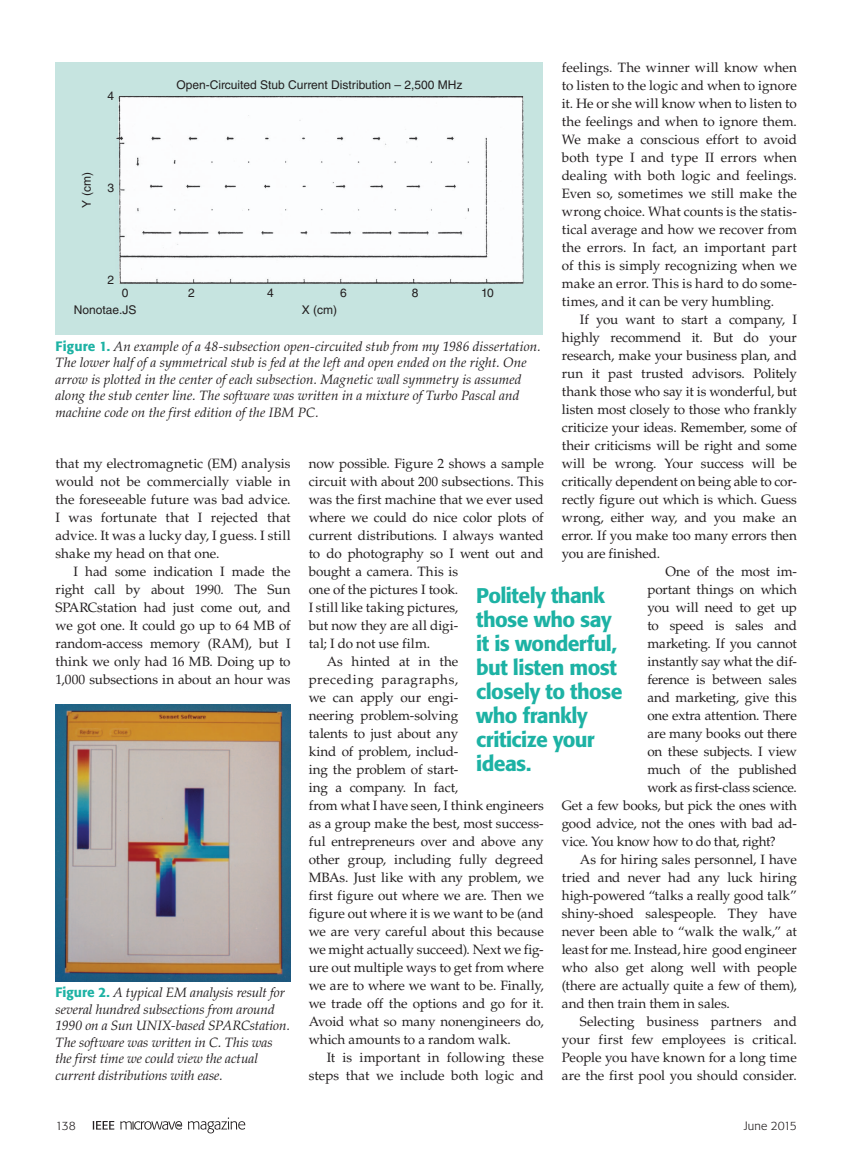
<style>
.page{position:relative;width:851px;height:1161px;background:#fff}
.page>*{position:absolute;margin:0;border:0;box-sizing:border-box;transform-origin:0 0}
.t1{font:500 21px/24px "Formata";letter-spacing:-.025em;color:#1db2a4}
.t2{font:13.5px/18px "Palatino LT Std";letter-spacing:-.005em;color:#231f20;text-align:justify}
.t3{font:italic 13.5px/16.5px "Palatino LT Std";color:#231f20}
.t4{font:13.5px "Palatino LT Std";letter-spacing:-.025em;color:#231f20}
.t5{font:13.5px "Palatino LT Std";letter-spacing:.015em;color:#231f20}
.t6{font:13.5px "Palatino LT Std";letter-spacing:.04em;color:#231f20}
.t7{font:12px "Helvetica LT Std";color:#231f20}
.t8{font:300 12px "Formata";letter-spacing:-.01em;color:#231f20}
.s1{font-family:"Formata";font-weight:500;font-style:normal;color:#1db2a4}
</style>
<div class="page">
<svg style="left:120px;top:1121px;width:62px;height:9px"></svg>
<svg style="left:93px;top:1121px;width:21px;height:9px"></svg>
<svg style="left:188px;top:1118px;width:57px;height:15px"></svg>
<div style="left:56px;top:62px;width:487px;height:273px;background:#c6e4e0"></div>
<div style="left:116px;top:96px;width:407px;height:188px;background:#fcfdfe"></div>
<img style="left:56px;top:705px;width:235px;height:276px">
<p class="t2" style="left:562px;top:58px;width:237px">feelings. The winner will know when to listen to the logic and when to ignore it. He or she will know when to listen to the feelings and when to ignore them.<br>We make a conscious effort to avoid both type I and type II errors when dealing with both logic and feelings.<br>Even so, sometimes we still make the wrong choice. What counts is the statis&shy;tical average and how we recover from the errors. In fact, an important part of this is simply recognizing when we make an error. This is hard to do some&shy;times, and it can be very humbling.</p>
<p class="t2" style="left:580px;top:310px;width:218px">If you want to start a company, I</p>
<p class="t2" style="left:562px;top:328px;width:237px">highly recommend it. But do your</p>
<p class="t2" style="left:562px;top:346px;width:236px">research, make your business plan, and</p>
<p class="t2" style="left:562px;top:364px;width:236px">run it past trusted advisors. Politely</p>
<p class="t2" style="left:562px;top:382px;width:236px">thank those who say it is wonderful, but</p>
<p class="t2" style="left:562px;top:400px;width:237px">listen most closely to those who frankly</p>
<p class="t2" style="left:562px;top:418px;width:237px">criticize your ideas. Remember, some of</p>
<p class="t2" style="left:562px;top:436px;width:236px">their criticisms will be right and some</p>
<p class="t2" style="left:562px;top:454px;width:237px">will be wrong. Your success will be</p>
<p class="t2" style="left:562px;top:472px;width:236px">critically dependent on being able to cor-</p>
<p class="t2" style="left:562px;top:490px;width:236px">rectly figure out which is which. Guess</p>
<p class="t2" style="left:562px;top:508px;width:236px">wrong, either way, and you make an</p>
<p class="t2" style="left:562px;top:526px;width:236px">error. If you make too many errors then</p>
<p class="t2" style="left:562px;top:544px;width:100px">you are finished.</p>
<p class="t2" style="left:665px;top:562px;width:133px">One of the most im-</p>
<p class="t2" style="left:647px;top:580px;width:151px">portant things on which</p>
<p class="t2" style="left:647px;top:598px;width:151px">you will need to get up</p>
<p class="t2" style="left:647px;top:616px;width:151px">to speed is sales and</p>
<p class="t2" style="left:647px;top:634px;width:151px">marketing. If you cannot</p>
<p class="t2" style="left:647px;top:652px;width:151px">instantly say what the dif-</p>
<p class="t2" style="left:647px;top:670px;width:151px">ference is between sales</p>
<p class="t2" style="left:647px;top:688px;width:151px">and marketing, give this</p>
<p class="t2" style="left:647px;top:706px;width:151px">one extra attention. There</p>
<p class="t2" style="left:647px;top:724px;width:151px">are many books out there</p>
<p class="t2" style="left:647px;top:742px;width:151px">on these subjects. I view</p>
<p class="t2" style="left:647px;top:760px;width:151px">much of the published</p>
<p class="t2" style="left:647px;top:778px;width:151px">work as first-class science.</p>
<p class="t2" style="left:561px;top:796px;width:237px">Get a few books, but pick the ones with</p>
<p class="t2" style="left:561px;top:814px;width:236px">good advice, not the ones with bad ad-</p>
<p class="t4" style="left:561px;top:833px;width:215px">vice. You know how to do that, right?</p>
<p class="t2" style="left:579px;top:850px;width:218px">As for hiring sales personnel, I have</p>
<p class="t2" style="left:561px;top:868px;width:236px">tried and never had any luck hiring</p>
<p class="t2" style="left:561px;top:886px;width:236px">high-powered “talks a really good talk”</p>
<p class="t2" style="left:561px;top:904px;width:237px">shiny-shoed salespeople. They have</p>
<p class="t2" style="left:561px;top:922px;width:237px">never been able to “walk the walk,” at</p>
<p class="t2" style="left:561px;top:940px;width:236px">least for me. Instead, hire good engineer</p>
<p class="t2" style="left:561px;top:958px;width:236px">who also get along well with people</p>
<p class="t2" style="left:561px;top:976px;width:236px">(there are actually quite a few of them),</p>
<p class="t2" style="left:561px;top:994px;width:170px">and then train them in sales.</p>
<p class="t2" style="left:579px;top:1012px;width:218px">Selecting business partners and</p>
<p class="t2" style="left:561px;top:1030px;width:237px">your first few employees is critical.</p>
<p class="t2" style="left:561px;top:1048px;width:236px">People you have known for a long time</p>
<p class="t2" style="left:561px;top:1066px;width:236px">are the first pool you should consider.</p>
<p class="t7" style="left:176px;top:78px;width:287px">Open-Circuited Stub Current Distribution – 2,500 MHz</p>
<p class="t7" style="left:107px;top:89px;width:8px">4</p>
<p class="t7" style="left:80px;top:208px;width:37px;rotate:-90deg">Y (cm)</p>
<p class="t7" style="left:107px;top:180px;width:8px">3</p>
<p class="t7" style="left:107px;top:273px;width:8px">2</p>
<p class="t7" style="left:122px;top:285px;width:8px">0</p>
<p class="t7" style="left:188px;top:285px;width:8px">2</p>
<p class="t7" style="left:267px;top:285px;width:8px">4</p>
<p class="t7" style="left:340px;top:285px;width:8px">6</p>
<p class="t7" style="left:412px;top:285px;width:8px">8</p>
<p class="t7" style="left:481px;top:285px;width:14px">10</p>
<p class="t7" style="left:74px;top:303px;width:64px">Nonotae.JS</p>
<p class="t7" style="left:302px;top:303px;width:37px">X (cm)</p>
<p class="t3" style="left:55px;top:338px;width:487px"><span class="s1">Figure 1.</span> An example of a 48-subsection open-circuited stub from my 1986 dissertation.<br>The lower half of a symmetrical stub is fed at the left and open ended on the right. One arrow is plotted in the center of each subsection. Magnetic wall symmetry is assumed along the stub center line. The software was written in a mixture of Turbo Pascal and machine code on the first edition of the IBM PC.</p>
<p class="t2" style="left:309px;top:455px;width:236px">now possible. Figure 2 shows a sample</p>
<p class="t2" style="left:309px;top:473px;width:236px">circuit with about 200 subsections. This</p>
<p class="t2" style="left:309px;top:491px;width:237px">was the first machine that we ever used</p>
<p class="t2" style="left:309px;top:509px;width:236px">where we could do nice color plots of</p>
<p class="t2" style="left:309px;top:527px;width:236px">current distributions. I always wanted</p>
<p class="t2" style="left:309px;top:545px;width:236px">to do photography so I went out and</p>
<p class="t2" style="left:309px;top:563px;width:151px">bought a camera. This is</p>
<p class="t2" style="left:309px;top:581px;width:151px">one of the pictures I took.</p>
<p class="t2" style="left:309px;top:599px;width:151px">I still like taking pictures,</p>
<p class="t2" style="left:309px;top:617px;width:151px">but now they are all digi-</p>
<p class="t2" style="left:309px;top:635px;width:123px">tal; I do not use film.</p>
<p class="t2" style="left:326px;top:653px;width:133px">As hinted at in the</p>
<p class="t6" style="left:309px;top:671px;width:151px">preceding paragraphs,</p>
<p class="t2" style="left:309px;top:689px;width:151px">we can apply our engi-</p>
<p class="t2" style="left:309px;top:707px;width:151px">neering problem-solving</p>
<p class="t2" style="left:309px;top:725px;width:151px">talents to just about any</p>
<p class="t2" style="left:309px;top:743px;width:151px">kind of problem, includ-</p>
<p class="t2" style="left:309px;top:761px;width:151px">ing the problem of start-</p>
<p class="t2" style="left:309px;top:779px;width:151px">ing a company. In fact,</p>
<p class="t2" style="left:309px;top:797px;width:237px">from what I have seen, I think engineers</p>
<p class="t2" style="left:309px;top:815px;width:236px">as a group make the best, most success-</p>
<p class="t2" style="left:309px;top:833px;width:236px">ful entrepreneurs over and above any</p>
<p class="t2" style="left:309px;top:851px;width:236px">other group, including fully degreed</p>
<p class="t2" style="left:309px;top:868px;width:236px">MBAs. Just like with any problem, we</p>
<p class="t2" style="left:309px;top:886px;width:236px">first figure out where we are. Then we</p>
<p class="t2" style="left:309px;top:904px;width:236px">figure out where it is we want to be (and</p>
<p class="t2" style="left:309px;top:922px;width:236px">we are very careful about this because</p>
<p class="t2" style="left:309px;top:940px;width:236px">we might actually succeed). Next we fig-</p>
<p class="t2" style="left:309px;top:958px;width:236px">ure out multiple ways to get from where</p>
<p class="t2" style="left:309px;top:976px;width:236px">we are to where we want to be. Finally,</p>
<p class="t2" style="left:309px;top:994px;width:236px">we trade off the options and go for it.</p>
<p class="t2" style="left:309px;top:1012px;width:236px">Avoid what so many nonengineers do,</p>
<p class="t2" style="left:309px;top:1030px;width:204px">which amounts to a random walk.</p>
<p class="t5" style="left:326px;top:1049px;width:218px">It is important in following these</p>
<p class="t2" style="left:309px;top:1066px;width:236px">steps that we include both logic and</p>
<p class="t2" style="left:56px;top:455px;width:237px">that my electromagnetic (EM) analysis would not be commercially viable in the foreseeable future was bad advice.<br>I was fortunate that I rejected that advice. It was a lucky day, I guess. I still shake my head on that one.</p>
<p class="t2" style="left:56px;top:563px;width:237px;text-indent:18px">I had some indication I made the right call by about 1990. The Sun SPARCstation had just come out, and we got one. It could go up to 64 MB of random-access memory (RAM), but I think we only had 16 MB. Doing up to 1,000 subsections in about an hour was</p>
<h1 class="t1" style="left:476px;top:584px;width:148px">Politely thank those who say it is wonderful, but listen most closely to those who frankly criticize your ideas.</h1>
<p class="t3" style="left:56px;top:985px;width:236px"><span class="s1">Figure 2.</span> A typical EM analysis result for several hundred subsections from around 1990 on a Sun UNIX-based SPARCstation.<br>The software was written in C. This was the first time we could view the actual current distributions with ease.</p>
<p class="t8" style="left:55px;top:1118px;width:22px">138</p>
<p class="t8" style="left:743px;top:1118px;width:55px">June 2015</p>
</div>
